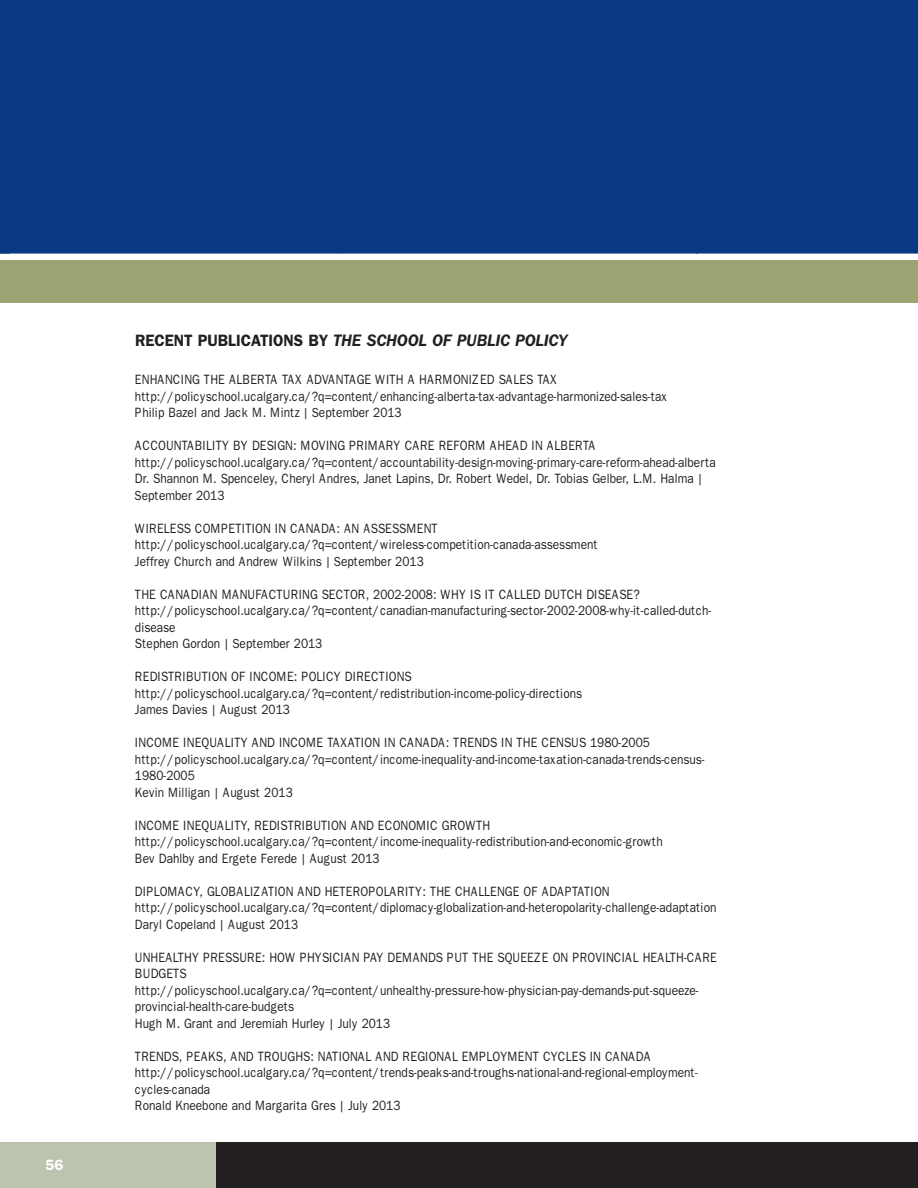
<style>
.page{position:relative;width:918px;height:1188px;background:#fff}
.page>*{position:absolute;margin:0;border:0;box-sizing:border-box;transform-origin:0 0}
.t1{font:italic 600 16.5px "Franklin Gothic IT Cby BT";color:#231f20;scale:.95 1}
.t2{font:600 15px "Franklin Gothic";color:#fff}
.t3{font:13.5px/16.5px "Franklin Gothic";color:#231f20;scale:.88 1}
.t4{font:13.5px/16.5px "Franklin Gothic";letter-spacing:.02em;color:#231f20;scale:.88 1}
.s1{font-family:"Franklin Gothic";font-style:normal}
</style>
<div class="page">
<div style="left:0;top:260px;width:918px;height:43px;background:#9ea374"></div>
<div style="left:10px;top:0;width:908px;height:254px;background:#083981"></div>
<div style="left:0;top:39px;width:10px;height:215px;background:#083981"></div>
<div style="left:0;top:0;width:76px;height:39px;background:#083981"></div>
<div style="left:199px;top:1143px;width:719px;height:45px;background:#231f20"></div>
<div style="left:0;top:1143px;width:216px;height:45px;background:#bcc3ae"></div>
<p class="t2" style="left:45px;top:1160px;width:19px">56</p>
<p class="t1" style="left:135px;top:334px;width:457px"><span class="s1">RECENT PUBLICATIONS BY</span> THE SCHOOL OF PUBLIC POLICY</p>
<p class="t3" style="left:135px;top:373px;width:606px">ENHANCING THE ALBERTA TAX ADVANTAGE WITH A HARMONIZED SALES TAX http://policyschool.ucalgary.ca/?q=content/enhancing-alberta-tax-advantage-harmonized-sales-tax<br>Philip Bazel and Jack M. Mintz | September 2013</p>
<p class="t3" style="left:135px;top:439px;width:662px">ACCOUNTABILITY BY DESIGN: MOVING PRIMARY CARE REFORM AHEAD IN ALBERTA http://policyschool.ucalgary.ca/?q=content/accountability-design-moving-primary-care-reform-ahead-alberta Dr. Shannon M. Spenceley, Cheryl Andres, Janet Lapins, Dr. Robert Wedel, Dr. Tobias Gelber, L.M. Halma | September 2013</p>
<p class="t3" style="left:135px;top:521px;width:527px">WIRELESS COMPETITION IN CANADA: AN ASSESSMENT http://policyschool.ucalgary.ca/?q=content/wireless-competition-canada-assessment<br>Jeffrey Church and Andrew Wilkins | September 2013</p>
<p class="t3" style="left:135px;top:587px;width:656px">THE CANADIAN MANUFACTURING SECTOR, 2002-2008: WHY IS IT CALLED DUTCH DISEASE? http://policyschool.ucalgary.ca/?q=content/canadian-manufacturing-sector-2002-2008-why-it-called-dutch&shy;disease<br>Stephen Gordon | September 2013</p>
<p class="t4" style="left:135px;top:670px;width:510px">REDISTRIBUTION OF INCOME: POLICY DIRECTIONS http://policyschool.ucalgary.ca/?q=content/redistribution-income-policy-directions<br>James Davies | August 2013</p>
<p class="t3" style="left:135px;top:736px;width:649px">INCOME INEQUALITY AND INCOME TAXATION IN CANADA: TRENDS IN THE CENSUS 1980-2005 http://policyschool.ucalgary.ca/?q=content/income-inequality-and-income-taxation-canada-trends-census-1980-2005<br>Kevin Milligan | August 2013</p>
<p class="t4" style="left:135px;top:818px;width:601px">INCOME INEQUALITY, REDISTRIBUTION AND ECONOMIC GROWTH http://policyschool.ucalgary.ca/?q=content/income-inequality-redistribution-and-economic-growth<br>Bev Dahlby and Ergete Ferede | August 2013</p>
<p class="t3" style="left:135px;top:884px;width:662px">DIPLOMACY, GLOBALIZATION AND HETEROPOLARITY: THE CHALLENGE OF ADAPTATION http://policyschool.ucalgary.ca/?q=content/diplomacy-globalization-and-heteropolarity-challenge-adaptation<br>Daryl Copeland | August 2013</p>
<p class="t3" style="left:135px;top:950px;width:663px">UNHEALTHY PRESSURE: HOW PHYSICIAN PAY DEMANDS PUT THE SQUEEZE ON PROVINCIAL HEALTH-CARE BUDGETS http://policyschool.ucalgary.ca/?q=content/unhealthy-pressure-how-physician-pay-demands-put-squeeze&shy;provincial-health-care-budgets<br>Hugh M. Grant and Jeremiah Hurley | July 2013</p>
<p class="t3" style="left:135px;top:1049px;width:641px">TRENDS, PEAKS, AND TROUGHS: NATIONAL AND REGIONAL EMPLOYMENT CYCLES IN CANADA http://policyschool.ucalgary.ca/?q=content/trends-peaks-and-troughs-national-and-regional-employment&shy;cycles-canada<br>Ronald Kneebone and Margarita Gres | July 2013</p>
</div>
